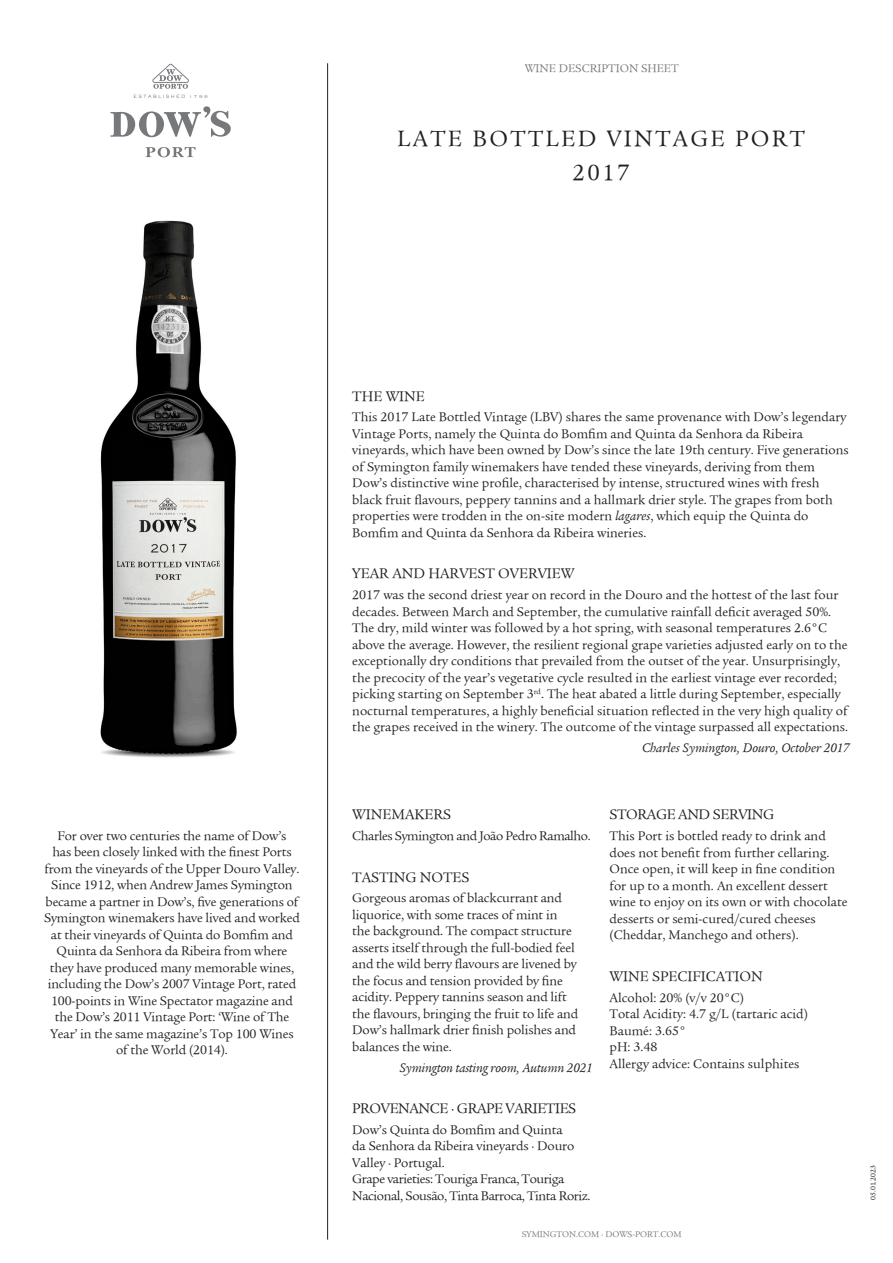
<style>
.page{position:relative;width:893px;height:1263px;background:#fff}
.page>*{position:absolute;margin:0;border:0;box-sizing:border-box;transform-origin:0 0}
._04__NOME_VINHO{font:24px "Legacy Serif LT Book";letter-spacing:.1em;color:#231f20}
._07__TEXTO_GERAL{font:15px "Legacy Serif LT Book";color:#231f20}
._07__TEXTO_GERAL-2{font:15px "Legacy Serif LT Book";letter-spacing:-.025em;color:#231f20}
._06__SUB-TITULOS{font:15px "Legacy Serif LT Book";color:#231f20}
._07__TEXTO_GERAL-3{font:13.5px/16.5px "Legacy Serif LT Book";color:#231f20}
._07__TEXTO_GERAL-4{font:13.5px/16.5px "Legacy Serif LT Book";letter-spacing:-.03em;color:#231f20}
._07__TEXTO_GERAL-5{font:italic 13.5px "Legacy Serif LT Book";color:#231f20}
.t1{font:12px "Legacy Serif LT Book";color:#76787b}
.t2{font:9px "Legacy Serif LT Book";color:#76787b}
._07__TEXTO_GERAL-6{font:7.5px "Legacy Serif LT Book";color:#231f20}
.s1{font-style:italic}
</style>
<div class="page">
<hr style="left:327px;top:63px;width:1px;height:1176px;background:#231f20">
<svg style="left:111px;top:64px;width:120px;height:93px"></svg>
<img style="left:100px;top:220px;width:137px;height:538px">
<p class="t1" style="left:525px;top:62px;width:155px">WINE DESCRIPTION SHEET</p>
<p class="_04__NOME_VINHO" style="left:397px;top:125px;width:409px">LATE BOTTLED VINTAGE PORT</p>
<p class="_04__NOME_VINHO" style="left:572px;top:159px;width:59px">2017</p>
<p class="_07__TEXTO_GERAL-3" style="left:44px;top:827px;width:257px;text-align:center">For over two centuries the name of Dow’s<br>has been closely linked with the finest Ports from the vineyards of the Upper Douro Valley.<br>Since 1912, when Andrew James Symington became a partner in Dow’s, five generations of Symington winemakers have lived and worked at their vineyards of Quinta do Bomfim and Quinta da Senhora da Ribeira from where they have produced many memorable wines, including the Dow’s 2007 Vintage Port, rated 100-points in Wine Spectator magazine and the Dow’s 2011 Vintage Port: ‘Wine of The Year’ in the same magazine’s Top 100 Wines of the World (2014).</p>
<p class="_07__TEXTO_GERAL" style="left:352px;top:387px;width:74px">THE WINE</p>
<p class="_07__TEXTO_GERAL-3" style="left:352px;top:409px;width:498px">This 2017 Late Bottled Vintage (LBV) shares the same provenance with Dow’s legendary Vintage Ports, namely the Quinta do Bomfim and Quinta da Senhora da Ribeira vineyards, which have been owned by Dow’s since the late 19th century. Five generations of Symington family winemakers have tended these vineyards, deriving from them Dow’s distinctive wine profile, characterised by intense, structured wines with fresh black fruit flavours, peppery tannins and a hallmark drier style. The grapes from both properties were trodden in the on-site modern <span class="s1">lagares</span>, which equip the Quinta do Bomfim and Quinta da Senhora da Ribeira wineries.</p>
<p class="_07__TEXTO_GERAL" style="left:352px;top:565px;width:224px">YEAR AND HARVEST OVERVIEW</p>
<p class="_07__TEXTO_GERAL-3" style="left:352px;top:587px;width:497px">2017 was the second driest year on record in the Douro and the hottest of the last four decades. Between March and September, the cumulative rainfall deficit averaged 50%.<br>The dry, mild winter was followed by a hot spring, with seasonal temperatures 2.6°C above the average. However, the resilient regional grape varieties adjusted early on to the exceptionally dry conditions that prevailed from the outset of the year. Unsurprisingly, the precocity of the year’s vegetative cycle resulted in the earliest vintage ever recorded; picking starting on September 3<sup>rd</sup>. The heat abated a little during September, especially nocturnal temperatures, a highly beneficial situation reflected in the very high quality of the grapes received in the winery. The outcome of the vintage surpassed all expectations.</p>
<p class="_07__TEXTO_GERAL-5" style="left:642px;top:740px;width:209px">Charles Symington, Douro, October 2017</p>
<p class="_07__TEXTO_GERAL" style="left:352px;top:806px;width:100px">WINEMAKERS</p>
<p class="_07__TEXTO_GERAL-4" style="left:352px;top:828px;width:240px">Charles Symington and João Pedro Ramalho.</p>
<p class="_07__TEXTO_GERAL" style="left:352px;top:868px;width:119px">TASTING NOTES</p>
<p class="_07__TEXTO_GERAL-3" style="left:352px;top:890px;width:228px">Gorgeous aromas of blackcurrant and liquorice, with some traces of mint in the background. The compact structure asserts itself through the full-bodied feel and the wild berry flavours are livened by the focus and tension provided by fine acidity. Peppery tannins season and lift the flavours, bringing the fruit to life and Dow’s hallmark drier finish polishes and balances the wine.</p>
<p class="_07__TEXTO_GERAL-5" style="left:400px;top:1060px;width:194px">Symington tasting room, Autumn 2021</p>
<p class="_07__TEXTO_GERAL-2" style="left:352px;top:1100px;width:225px">PROVENANCE · GRAPE VARIETIES</p>
<p class="_07__TEXTO_GERAL-3" style="left:352px;top:1121px;width:224px">Dow’s Quinta do Bomfim and Quinta da Senhora da Ribeira vineyards · Douro<br>Valley · Portugal.</p>
<p class="_07__TEXTO_GERAL-4" style="left:352px;top:1171px;width:240px">Grape varieties: Touriga Franca, Touriga<br>Nacional, Sousão, Tinta Barroca, Tinta Roriz.</p>
<p class="_07__TEXTO_GERAL-2" style="left:609px;top:806px;width:166px">STORAGE AND SERVING</p>
<p class="_07__TEXTO_GERAL-3" style="left:609px;top:828px;width:240px">This Port is bottled ready to drink and does not benefit from further cellaring.<br>Once open, it will keep in fine condition for up to a month. An excellent dessert wine to enjoy on its own or with chocolate desserts or semi-cured/cured cheeses (Cheddar, Manchego and others).</p>
<p class="_06__SUB-TITULOS" style="left:609px;top:968px;width:155px">WINE SPECIFICATION</p>
<p class="_07__TEXTO_GERAL-3" style="left:609px;top:989px;width:136px">Alcohol: 20% (v/v 20°C)</p>
<p class="_07__TEXTO_GERAL-3" style="left:609px;top:1006px;width:200px">Total Acidity: 4.7 g/L (tartaric acid)</p>
<p class="_07__TEXTO_GERAL-3" style="left:609px;top:1022px;width:78px">Baumé: 3.65°</p>
<p class="_07__TEXTO_GERAL-3" style="left:609px;top:1039px;width:50px">pH: 3.48</p>
<p class="_07__TEXTO_GERAL-3" style="left:609px;top:1055px;width:191px">Allergy advice: Contains sulphites</p>
<p class="t2" style="left:522px;top:1229px;width:162px">SYMINGTON.COM · DOWS-PORT.COM</p>
<p class="_07__TEXTO_GERAL-6" style="left:869px;top:1200px;width:36px;rotate:-90deg">05.01.2023</p>
</div>
